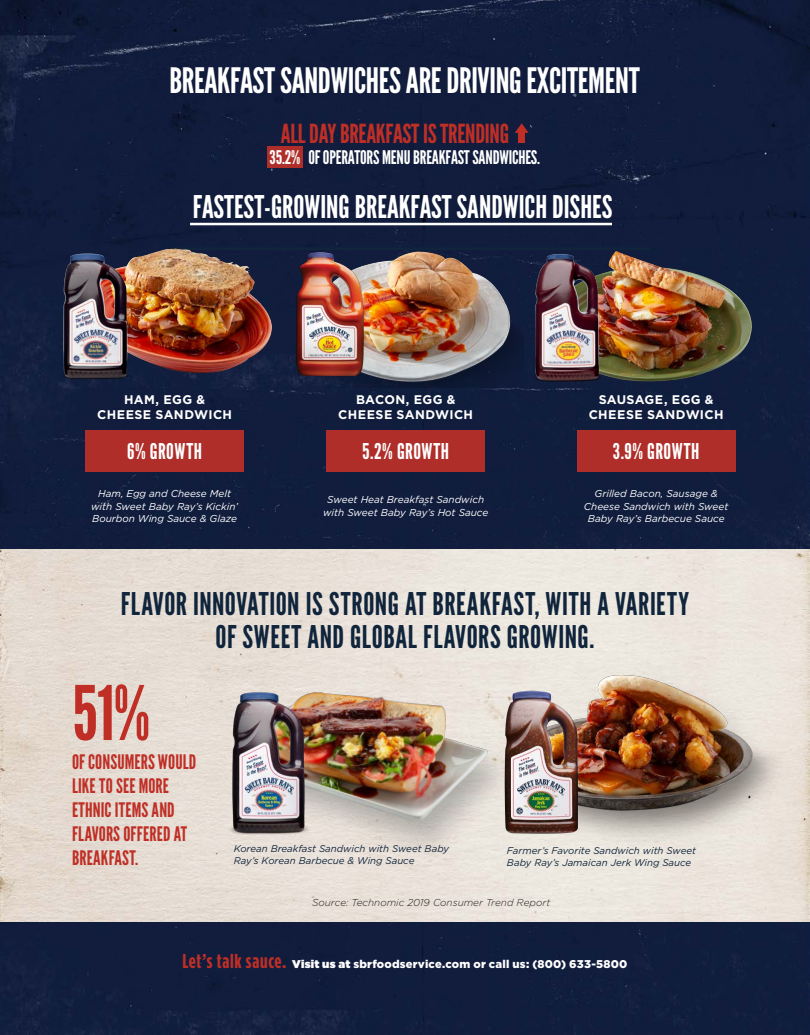
<style>
.page{position:relative;width:810px;height:1035px;background:#fff}
.page>*{position:absolute;margin:0;border:0;box-sizing:border-box;transform-origin:0 0}
.t1{font:75px "League Gothic";color:#bf2f26}
.t2{font:35px "League Gothic";letter-spacing:-.01em;color:#fff}
.t3{font:31.25px/32.5px "League Gothic";letter-spacing:.02em;color:#10253c;text-align:center}
.t4{font:31.25px "League Gothic";color:#fff}
.t5{font:26.25px "League Gothic";letter-spacing:-.01em;color:#bf2f26}
.t6{font:21.75px "League Gothic";letter-spacing:.02em;color:#fff}
.t7{font:20px/24px "League Gothic";letter-spacing:.005em;color:#bf2f26}
.t8{font:18.75px "League Gothic";letter-spacing:-.01em;color:#fff}
.t9{font:700 12.5px/15px "Gotham";letter-spacing:.03em;color:#fff;text-align:center}
.Kens_H6_CTA_Editable{font:900 11.25px "Gotham";letter-spacing:.02em;color:#fff}
.Paragraph_Style_1{font:italic 10px/12.5px "Gotham";color:#fff;text-align:center}
.t10{font:italic 300 10px "Gotham";color:#231f20}
.Paragraph_Style_1-2{font:italic 9.75px/12.1px "Gotham";color:#10253c}
.s1{font-family:"Gotham Condensed";font-weight:700;font-size:20px;color:#bf2f26}
.s2{font-style:inherit}
</style>
<div class="page">
<img style="left:0;top:548px;width:810px;height:374px">
<div style="left:0;top:0;width:810px;height:548px;background:#121d3d"></div>
<div style="left:85px;top:430px;width:159px;height:42px;background:#af2e29"></div>
<div style="left:326px;top:430px;width:159px;height:42px;background:#af2e29"></div>
<div style="left:267px;top:147px;width:36px;height:21px;background:#af2e29"></div>
<div style="left:577px;top:430px;width:158px;height:42px;background:#af2e29"></div>
<div style="left:0;top:922px;width:810px;height:113px;background:#121d3d"></div>
<img style="left:532px;top:241px;width:227px;height:146px">
<img style="left:523px;top:242px;width:98px;height:145px">
<img style="left:306px;top:242px;width:217px;height:145px">
<img style="left:291px;top:245px;width:82px;height:139px">
<img style="left:64px;top:241px;width:227px;height:146px">
<img style="left:46px;top:242px;width:92px;height:145px">
<img style="left:544px;top:655px;width:266px;height:199px">
<img style="left:537px;top:684px;width:60px;height:157px">
<img style="left:242px;top:673px;width:295px;height:188px">
<img style="left:211px;top:683px;width:114px;height:157px">
<hr style="left:190px;top:223px;width:422px;height:2px;background:#fff">
<div style="left:519px;top:128px;width:6px;height:15px;background:#bf2f26"></div>
<svg style="left:515px;top:123px;width:14px;height:10px"></svg>
<p class="t2" style="left:169px;top:60px;width:472px">BREAKFAST SANDWICHES ARE DRIVING EXCITEMENT</p>
<p class="t5" style="left:281px;top:118px;width:230px">ALL DAY BREAKFAST IS TRENDING</p>
<p class="t8" style="left:270px;top:147px;width:272px">35.2% OF OPERATORS MENU BREAKFAST SANDWICHES.</p>
<p class="t4" style="left:193px;top:188px;width:421px">FASTEST-GROWING BREAKFAST SANDWICH DISHES</p>
<p class="t9" style="left:97px;top:392px;width:136px">HAM, EGG &amp;<br>CHEESE SANDWICH</p>
<p class="t9" style="left:338px;top:392px;width:136px">BACON, EGG &amp;<br>CHEESE SANDWICH</p>
<p class="t6" style="left:127px;top:439px;width:76px">6% GROWTH</p>
<p class="t6" style="left:362px;top:439px;width:89px">5.2% GROWTH</p>
<p class="t9" style="left:589px;top:392px;width:136px">SAUSAGE, EGG &amp;<br>CHEESE SANDWICH</p>
<p class="t6" style="left:613px;top:439px;width:88px">3.9% GROWTH</p>
<p class="Paragraph_Style_1" style="left:91px;top:487px;width:149px">Ham, Egg and Cheese Melt with Sweet Baby Ray’s Kickin’<br>Bourbon Wing Sauce &amp; Glaze</p>
<p class="Paragraph_Style_1" style="left:323px;top:493px;width:167px">Sweet Heat Breakfast Sandwich with Sweet Baby Ray’s Hot Sauce</p>
<p class="Paragraph_Style_1" style="left:584px;top:487px;width:146px">Grilled Bacon, Sausage &amp;<br>Cheese Sandwich with Sweet<br>Baby Ray’s Barbecue Sauce</p>
<p class="t3" style="left:121px;top:589px;width:570px">FLAVOR INNOVATION IS STRONG AT BREAKFAST, WITH A VARIETY<br>OF SWEET AND GLOBAL FLAVORS GROWING.</p>
<p class="t1" style="left:72px;top:670px;width:80px">51%</p>
<p class="t7" style="left:72px;top:750px;width:126px">OF CONSUMERS WOULD<br>LIKE TO SEE MORE<br>ETHNIC ITEMS AND<br>FLAVORS OFFERED AT<br>BREAKFAST.</p>
<p class="Paragraph_Style_1-2" style="left:234px;top:842px;width:217px">Korean Breakfast Sandwich with Sweet Baby<br>Ray’s Korean Barbecue &amp; Wing Sauce</p>
<p class="t10" style="left:312px;top:896px;width:240px">Source: Technomic 2019 Consumer Trend Report</p>
<p class="Paragraph_Style_1-2" style="left:507px;top:844px;width:191px">Farmer’s Favorite Sandwich with Sweet<br>Baby Ray’s Jamaican Jerk Wing Sauce</p>
<p class="Kens_H6_CTA_Editable" style="left:182px;top:956px;width:447px"><span class="s1">Let’s talk sauce.</span> <span class="s2">Visit us at</span> sbrfoodservice.com or call us: (800) 633-5800</p>
</div>
